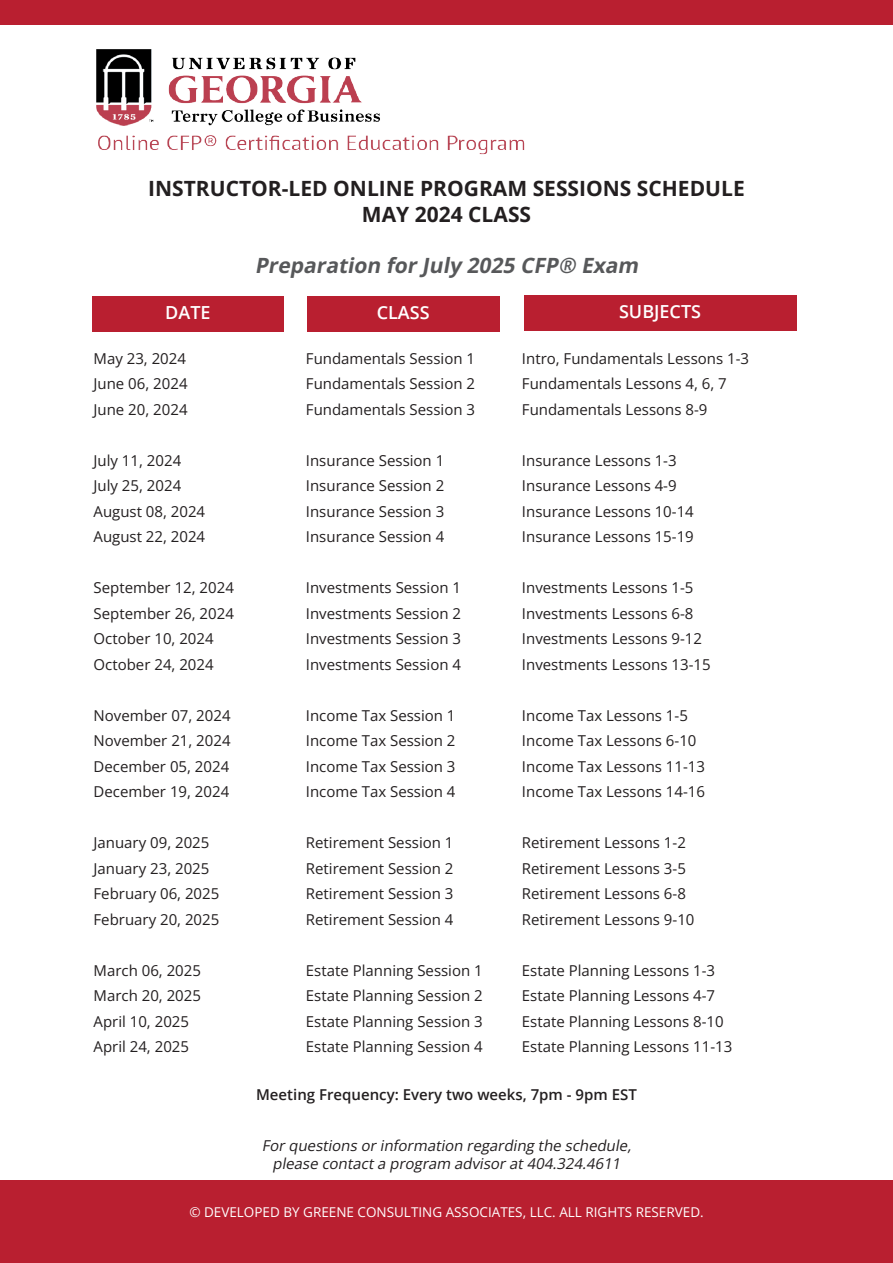
<style>
.page{position:relative;width:893px;height:1263px;background:#fff}
.page>*{position:absolute;margin:0;border:0;box-sizing:border-box;transform-origin:0 0}
.Título_de_sección_de{font:700 21px "Open Sans";color:#231f20}
.Título_de_sección_de-2{font:italic 700 21px "Open Sans";color:#57585a}
.Título_de_sección_de-3{font:600 18px "Open Sans";color:#fff}
.Título_de_sección_de-4{font:15px "Open Sans";color:#231f20}
.Título_de_sección_de-5{font:italic 15px "Open Sans";color:#231f20}
.Título_de_sección_de-6{font:600 15px "Open Sans";color:#231f20}
.Título_de_sección_de-7{font:13.5px "Open Sans";color:#fff}
</style>
<div class="page">
<div style="left:92px;top:296px;width:191px;height:35px;background:#b91f30"></div>
<div style="left:307px;top:296px;width:192px;height:35px;background:#b91f30"></div>
<div style="left:524px;top:295px;width:272px;height:35px;background:#b91f30"></div>
<div style="left:0;top:1181px;width:893px;height:82px;background:#b91f30"></div>
<img style="left:96px;top:49px;width:429px;height:105px">
<div style="left:0;top:0;width:893px;height:25px;background:#b91f30"></div>
<p class="Título_de_sección_de" style="left:148px;top:174px;width:598px">INSTRUCTOR-LED ONLINE PROGRAM SESSIONS SCHEDULE</p>
<p class="Título_de_sección_de" style="left:362px;top:200px;width:171px">MAY 2024 CLASS</p>
<p class="Título_de_sección_de-2" style="left:255px;top:251px;width:390px">Preparation for J uly 2025 CFP® Exam</p>
<p class="Título_de_sección_de-3" style="left:165px;top:300px;width:47px">DATE</p>
<p class="Título_de_sección_de-3" style="left:377px;top:300px;width:54px">CLASS</p>
<p class="Título_de_sección_de-3" style="left:619px;top:299px;width:84px">SUBJECTS</p>
<p class="Título_de_sección_de-4" style="left:94px;top:348px;width:94px">May 23, 2024</p>
<p class="Título_de_sección_de-4" style="left:94px;top:374px;width:96px">June 06, 2024</p>
<p class="Título_de_sección_de-4" style="left:94px;top:399px;width:96px">June 20, 2024</p>
<p class="Título_de_sección_de-4" style="left:94px;top:450px;width:89px">July 11, 2024</p>
<p class="Título_de_sección_de-4" style="left:94px;top:476px;width:89px">July 25, 2024</p>
<p class="Título_de_sección_de-4" style="left:94px;top:501px;width:113px">August 08, 2024</p>
<p class="Título_de_sección_de-4" style="left:94px;top:527px;width:113px">August 22, 2024</p>
<p class="Título_de_sección_de-4" style="left:94px;top:578px;width:142px">September 12, 2024</p>
<p class="Título_de_sección_de-4" style="left:94px;top:603px;width:142px">September 26, 2024</p>
<p class="Título_de_sección_de-4" style="left:94px;top:629px;width:122px">October 10, 2024</p>
<p class="Título_de_sección_de-4" style="left:94px;top:654px;width:122px">October 24, 2024</p>
<p class="Título_de_sección_de-4" style="left:94px;top:705px;width:139px">November 07, 2024</p>
<p class="Título_de_sección_de-4" style="left:94px;top:731px;width:139px">November 21, 2024</p>
<p class="Título_de_sección_de-4" style="left:94px;top:756px;width:137px">December 05, 2024</p>
<p class="Título_de_sección_de-4" style="left:94px;top:782px;width:137px">December 19, 2024</p>
<p class="Título_de_sección_de-4" style="left:94px;top:833px;width:117px">January 09, 2025</p>
<p class="Título_de_sección_de-4" style="left:94px;top:858px;width:117px">January 23, 2025</p>
<p class="Título_de_sección_de-4" style="left:94px;top:884px;width:127px">February 06, 2025</p>
<p class="Título_de_sección_de-4" style="left:94px;top:909px;width:127px">February 20, 2025</p>
<p class="Título_de_sección_de-4" style="left:94px;top:960px;width:109px">March 06, 2025</p>
<p class="Título_de_sección_de-4" style="left:94px;top:986px;width:109px">March 20, 2025</p>
<p class="Título_de_sección_de-4" style="left:94px;top:1011px;width:97px">April 10, 2025</p>
<p class="Título_de_sección_de-4" style="left:94px;top:1037px;width:97px">April 24, 2025</p>
<p class="Título_de_sección_de-4" style="left:306px;top:348px;width:171px">Fundamentals Session 1</p>
<p class="Título_de_sección_de-4" style="left:522px;top:348px;width:229px">Intro, Fundamentals Lessons 1-3</p>
<p class="Título_de_sección_de-4" style="left:306px;top:374px;width:171px">Fundamentals Session 2</p>
<p class="Título_de_sección_de-4" style="left:522px;top:374px;width:206px">Fundamentals Lessons 4, 6, 7</p>
<p class="Título_de_sección_de-4" style="left:306px;top:399px;width:171px">Fundamentals Session 3</p>
<p class="Título_de_sección_de-4" style="left:522px;top:399px;width:187px">Fundamentals Lessons 8-9</p>
<p class="Título_de_sección_de-4" style="left:306px;top:450px;width:140px">Insurance Session 1</p>
<p class="Título_de_sección_de-4" style="left:522px;top:450px;width:156px">Insurance Lessons 1-3</p>
<p class="Título_de_sección_de-4" style="left:306px;top:476px;width:140px">Insurance Session 2</p>
<p class="Título_de_sección_de-4" style="left:522px;top:476px;width:156px">Insurance Lessons 4-9</p>
<p class="Título_de_sección_de-4" style="left:306px;top:501px;width:140px">Insurance Session 3</p>
<p class="Título_de_sección_de-4" style="left:522px;top:501px;width:173px">Insurance Lessons 10-14</p>
<p class="Título_de_sección_de-4" style="left:306px;top:527px;width:140px">Insurance Session 4</p>
<p class="Título_de_sección_de-4" style="left:522px;top:527px;width:173px">Insurance Lessons 15-19</p>
<p class="Título_de_sección_de-4" style="left:306px;top:578px;width:157px">Investments Session 1</p>
<p class="Título_de_sección_de-4" style="left:522px;top:578px;width:173px">Investments Lessons 1-5</p>
<p class="Título_de_sección_de-4" style="left:306px;top:603px;width:157px">Investments Session 2</p>
<p class="Título_de_sección_de-4" style="left:522px;top:603px;width:173px">Investments Lessons 6-8</p>
<p class="Título_de_sección_de-4" style="left:306px;top:629px;width:157px">Investments Session 3</p>
<p class="Título_de_sección_de-4" style="left:522px;top:629px;width:182px">Investments Lessons 9-12</p>
<p class="Título_de_sección_de-4" style="left:306px;top:654px;width:157px">Investments Session 4</p>
<p class="Título_de_sección_de-4" style="left:522px;top:654px;width:190px">Investments Lessons 13-15</p>
<p class="Título_de_sección_de-4" style="left:306px;top:705px;width:151px">Income Tax Session 1</p>
<p class="Título_de_sección_de-4" style="left:522px;top:705px;width:168px">Income Tax Lessons 1-5</p>
<p class="Título_de_sección_de-4" style="left:306px;top:731px;width:151px">Income Tax Session 2</p>
<p class="Título_de_sección_de-4" style="left:522px;top:731px;width:176px">Income Tax Lessons 6-10</p>
<p class="Título_de_sección_de-4" style="left:306px;top:756px;width:151px">Income Tax Session 3</p>
<p class="Título_de_sección_de-4" style="left:522px;top:756px;width:185px">Income Tax Lessons 11-13</p>
<p class="Título_de_sección_de-4" style="left:306px;top:782px;width:151px">Income Tax Session 4</p>
<p class="Título_de_sección_de-4" style="left:522px;top:782px;width:185px">Income Tax Lessons 14-16</p>
<p class="Título_de_sección_de-4" style="left:306px;top:833px;width:149px">Retirement Session 1</p>
<p class="Título_de_sección_de-4" style="left:522px;top:833px;width:165px">Retirement Lessons 1-2</p>
<p class="Título_de_sección_de-4" style="left:306px;top:858px;width:149px">Retirement Session 2</p>
<p class="Título_de_sección_de-4" style="left:522px;top:858px;width:165px">Retirement Lessons 3-5</p>
<p class="Título_de_sección_de-4" style="left:306px;top:884px;width:149px">Retirement Session 3</p>
<p class="Título_de_sección_de-4" style="left:522px;top:884px;width:165px">Retirement Lessons 6-8</p>
<p class="Título_de_sección_de-4" style="left:306px;top:909px;width:149px">Retirement Session 4</p>
<p class="Título_de_sección_de-4" style="left:522px;top:909px;width:174px">Retirement Lessons 9-10</p>
<p class="Título_de_sección_de-4" style="left:306px;top:960px;width:178px">Estate Planning Session 1</p>
<p class="Título_de_sección_de-4" style="left:522px;top:960px;width:195px">Estate Planning Lessons 1-3</p>
<p class="Título_de_sección_de-4" style="left:306px;top:986px;width:178px">Estate Planning Session 2</p>
<p class="Título_de_sección_de-4" style="left:522px;top:986px;width:195px">Estate Planning Lessons 4-7</p>
<p class="Título_de_sección_de-4" style="left:306px;top:1011px;width:178px">Estate Planning Session 3</p>
<p class="Título_de_sección_de-4" style="left:522px;top:1011px;width:203px">Estate Planning Lessons 8-10</p>
<p class="Título_de_sección_de-4" style="left:306px;top:1037px;width:178px">Estate Planning Session 4</p>
<p class="Título_de_sección_de-4" style="left:522px;top:1037px;width:212px">Estate Planning Lessons 11-13</p>
<p class="Título_de_sección_de-6" style="left:256px;top:1085px;width:382px">Meeting Frequency: Every two weeks, 7pm - 9pm EST</p>
<p class="Título_de_sección_de-5" style="left:262px;top:1136px;width:375px">Forquestions orinformation regarding the schedule,</p>
<p class="Título_de_sección_de-5" style="left:273px;top:1154px;width:353px">please contacta program advisorat404.324.4611</p>
<p class="Título_de_sección_de-7" style="left:189px;top:1202px;width:516px">© DEVELOPED BY GREENE CONSULTING ASSOCIATES, LLC. ALL RIGHTS RESERVED.</p>
</div>
